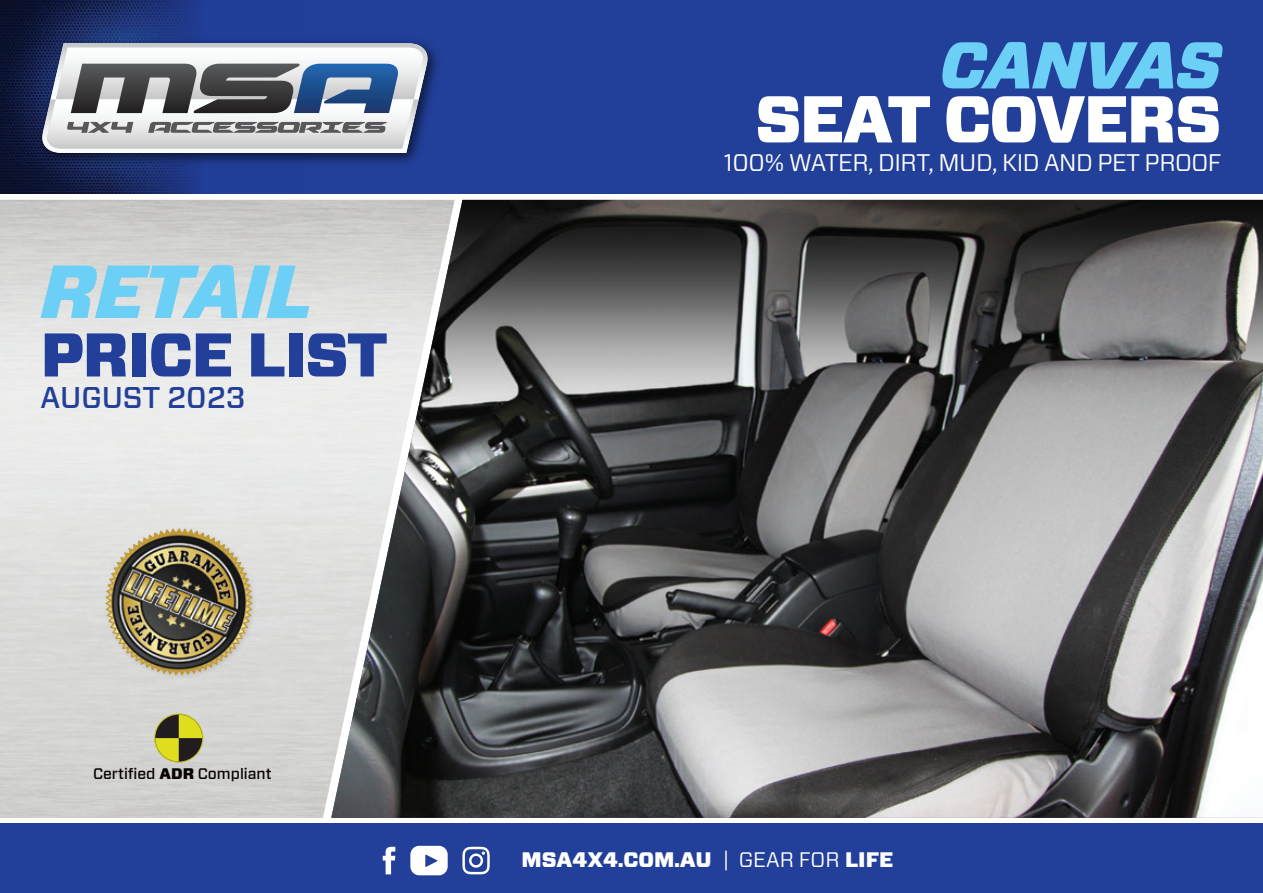
<style>
.page{position:relative;width:1263px;height:893px;background:#fff}
.page>*{position:absolute;margin:0;border:0;box-sizing:border-box;transform-origin:0 0}
.t1{font:italic 900 75px "Forza";letter-spacing:-.02em;color:#6bcff6}
.t2{font:900 66px "Forza";letter-spacing:-.03em;color:#fff}
.t3{font:italic 900 66px "Forza";letter-spacing:-.03em;color:#6bcff6}
.t4{font:900 61.5px "Forza";letter-spacing:-.02em;color:#223f99}
.t5{font:500 30px "Forza";color:#223f99}
.t6{font:24px "Forza";letter-spacing:-.02em;color:#fff}
.t7{font:900 21px "Forza";color:#fff}
.t8{font:500 15.3px "Forza";color:#080302}
.s1{font-weight:900}
.s2{font-weight:400}
</style>
<div class="page">
<div style="left:0;top:823px;width:1263px;height:70px;background:#223f99"></div>
<img style="left:0;top:200px;width:331px;height:618px">
<div style="left:0;top:0;width:1263px;height:193px;background:#223f99"></div>
<img style="left:0;top:0;width:199px;height:193px">
<img style="left:32px;top:33px;width:405px;height:137px">
<svg style="left:42px;top:43px;width:386px;height:110px;background:#a4aab3"></svg>
<img style="left:331px;top:200px;width:932px;height:618px">
<svg style="left:154px;top:713px;width:49px;height:50px"></svg>
<svg style="left:155px;top:715px;width:47px;height:47px;background:#908e3b"></svg>
<div style="left:104px;top:526px;width:153px;height:154px;background:#d8d8d6"></div>
<img style="left:105px;top:528px;width:148px;height:147px">
<svg style="left:383px;top:847px;width:12px;height:27px"></svg>
<svg style="left:462px;top:847px;width:28px;height:27px"></svg>
<svg style="left:410px;top:846px;width:38px;height:29px"></svg>
<h1 class="t1" style="left:41px;top:240px;width:274px">RETAIL</h1>
<h3 class="t4" style="left:41px;top:314px;width:348px">PRICE LIST</h3>
<p class="t5" style="left:41px;top:378px;width:206px">AUGUST 2023</p>
<h2 class="t3" style="left:940px;top:20px;width:283px">CANVAS</h2>
<h2 class="t2" style="left:755px;top:75px;width:468px">SEAT COVERS</h2>
<p class="t6" style="left:724px;top:147px;width:499px">100% WATER, DIRT, MUD, KID AND PET PROOF</p>
<p class="t8" style="left:93px;top:764px;width:180px">Certified <span class="s1">ADR</span> Compliant</p>
<p class="t7" style="left:521px;top:846px;width:374px">MSA4X4.COM.AU <span class="s2">| GEAR FOR</span> LIFE</p>
</div>
